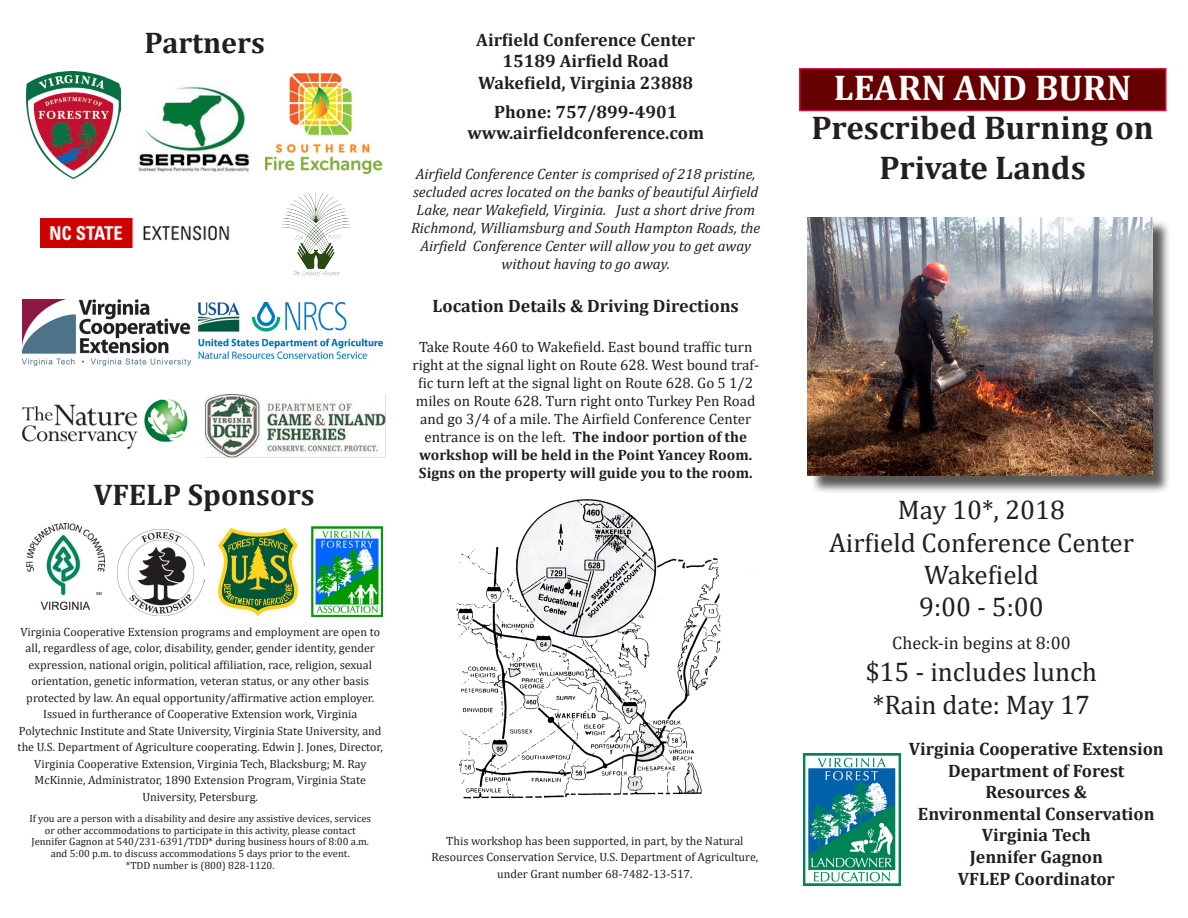
<style>
.page{position:relative;width:1188px;height:918px;background:#fff}
.page>*{position:absolute;margin:0;border:0;box-sizing:border-box;transform-origin:0 0}
.t1{font:700 36px "Cambria";color:#fff}
.t2{font:700 33px/39.6px "Cambria";color:#231f20;text-align:center}
.t3{font:700 30px "Cambria";color:#231f20}
.t4{font:27px/32.4px "Cambria";color:#231f20;text-align:center}
.t5{font:700 18px/21.6px "Cambria";color:#231f20;text-align:center}
.t6{font:18px "Cambria";color:#231f20}
.t7{font:15px/18px "Cambria";color:#231f20;text-align:center}
.t8{font:italic 15px/18px "Cambria";color:#231f20;text-align:center}
.t9{font:700 15px/18px "Cambria";color:#231f20}
.t10{font:12px/16.5px "Cambria";color:#231f20;text-align:center}
.t11{font:10.5px/11.6px "Cambria";color:#231f20;text-align:center}
.s1{font-weight:700}
</style>
<div class="page">
<img style="left:803px;top:754px;width:98px;height:132px">
<img style="left:27px;top:71px;width:94px;height:107px">
<img style="left:26px;top:523px;width:79px;height:86px">
<img style="left:311px;top:526px;width:71px;height:90px">
<img style="left:22px;top:300px;width:168px;height:65px">
<img style="left:219px;top:529px;width:79px;height:86px">
<img style="left:118px;top:529px;width:86px;height:87px">
<div style="left:799px;top:68px;width:368px;height:43px;background:#600;border:2px solid #d00e4d"></div>
<img style="left:138px;top:86px;width:112px;height:86px">
<img style="left:40px;top:218px;width:190px;height:30px">
<img style="left:197px;top:303px;width:187px;height:57px">
<div style="left:810px;top:220px;width:361px;height:274px;background:#231f20;opacity:.75"></div>
<img style="left:808px;top:217px;width:344px;height:259px">
<img style="left:456px;top:499px;width:297px;height:300px">
<img style="left:206px;top:394px;width:180px;height:64px">
<img style="left:22px;top:399px;width:166px;height:50px">
<img style="left:282px;top:192px;width:68px;height:85px">
<img style="left:266px;top:73px;width:115px;height:101px">
<p class="t3" style="left:145px;top:22px;width:122px">Partners</p>
<p class="t3" style="left:93px;top:474px;width:223px">VFELP Sponsors</p>
<p class="t5" style="left:476px;top:28px;width:220px">Airfield Conference Center</p>
<p class="t5" style="left:502px;top:50px;width:168px">15189 Airfield Road</p>
<p class="t5" style="left:478px;top:71px;width:216px">Wakefield, Virginia 23888</p>
<p class="t5" style="left:494px;top:100px;width:185px">Phone: 757/899-4901</p>
<p class="t5" style="left:467px;top:122px;width:238px">www.airfieldconference.com</p>
<p class="t8" style="left:411px;top:164px;width:351px">Airfield Conference Center is comprised of 218 pristine, secluded acres located on the banks of beautiful Airfield Lake, near Wakefield, Virginia. Just a short drive from Richmond, Williamsburg and South Hampton Roads, the Airfield Conference Center will allow you to get away without having to go away.</p>
<p class="t5" style="left:433px;top:294px;width:308px">Location Details &amp; Driving Directions</p>
<p class="t7" style="left:412px;top:337px;width:348px">Take Route 460 to Wakefield. East bound traffic turn right at the signal light on Route 628. West bound traf&shy;fic turn left at the signal light on Route 628. Go 5 1/2 miles on Route 628. Turn right onto Turkey Pen Road and go 3/4 of a mile. The Airfield Conference Center entrance is on the left. <span class="s1">The indoor portion of the</span></p>
<p class="t9" style="left:419px;top:445px;width:335px">workshop will be held in the Point Yancey Room.<br>Signs on the property will guide you to the room.</p>
<p class="t10" style="left:18px;top:624px;width:367px">Virginia Cooperative Extension programs and employment are open to all, regardless of age, color, disability, gender, gender identity, gender expression, national origin, political affiliation, race, religion, sexual orientation, genetic information, veteran status, or any other basis protected by law. An equal opportunity/affirmative action employer.<br>Issued in furtherance of Cooperative Extension work, Virginia Polytechnic Institute and State University, Virginia State University, and the U.S. Department of Agriculture cooperating. Edwin J. Jones, Director, Virginia Cooperative Extension, Virginia Tech, Blacksburg; M. Ray</p>
<p class="t10" style="left:35px;top:772px;width:333px">McKinnie, Administrator, 1890 Extension Program, Virginia State<br>University, Petersburg.</p>
<p class="t11" style="left:29px;top:813px;width:343px">If you are a person with a disability and desire any assistive devices, services or other accommodations to participate in this activity, please contact Jennifer Gagnon at 540/231-6391/TDD* during business hours of 8:00 a.m. and 5:00 p.m. to discuss accommodations 5 days prior to the event.<br>*TDD number is (800) 828-1120.</p>
<p class="t10" style="left:446px;top:832px;width:299px">This workshop has been supported, in part, by the Natural</p>
<p class="t10" style="left:432px;top:849px;width:328px">Resources Conservation Service, U.S. Department of Agriculture,</p>
<p class="t10" style="left:497px;top:865px;width:197px">under Grant number 68-7482-13-517.</p>
<p class="t1" style="left:834px;top:62px;width:299px">LEARN AND BURN</p>
<p class="t2" style="left:811px;top:107px;width:344px">Prescribed Burning on<br>Private Lands</p>
<p class="t4" style="left:898px;top:494px;width:168px">May 10*, 2018</p>
<p class="t4" style="left:829px;top:526px;width:306px">Airfield Conference Center<br>Wakefield</p>
<p class="t4" style="left:919px;top:591px;width:126px">9:00 - 5:00</p>
<p class="t6" style="left:892px;top:632px;width:180px">Check-in begins at 8:00</p>
<p class="t4" style="left:866px;top:656px;width:232px">$15 - includes lunch</p>
<p class="t4" style="left:873px;top:688px;width:219px">*Rain date: May 17</p>
<p class="t5" style="left:909px;top:737px;width:256px">Virginia Cooperative Extension</p>
<p class="t5" style="left:948px;top:759px;width:178px">Department of Forest<br>Resources &amp;</p>
<p class="t5" style="left:918px;top:802px;width:238px">Environmental Conservation</p>
<p class="t5" style="left:982px;top:824px;width:110px">Virginia Tech</p>
<p class="t5" style="left:970px;top:845px;width:135px">Jennifer Gagnon</p>
<p class="t5" style="left:958px;top:867px;width:159px">VFLEP Coordinator</p>
</div>
